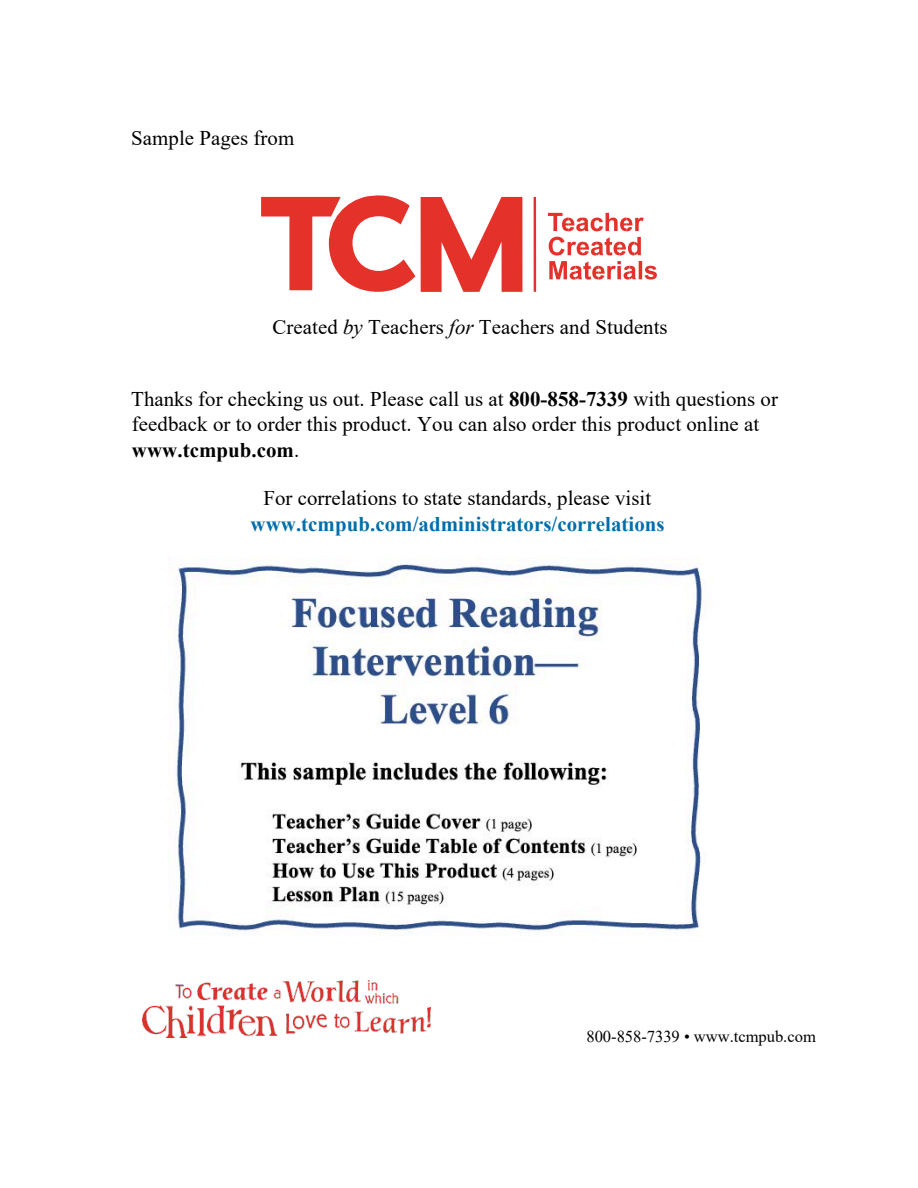
<style>
.page{position:relative;width:918px;height:1188px;background:#fff}
.page>*{position:absolute;margin:0;border:0;box-sizing:border-box;transform-origin:0 0}
.t1{font:20.85px/25.8px "Times New Roman";color:#000}
.t2{font:700 20.85px "Times New Roman";color:#006eab}
.t3{font:16.5px "Times New Roman";color:#000}
.s1{font-style:italic}
.s2{font-weight:700}
</style>
<div class="page">
<svg style="left:261px;top:195px;width:154px;height:97px"></svg>
<svg style="left:421px;top:197px;width:101px;height:95px"></svg>
<svg style="left:548px;top:213px;width:96px;height:18px"></svg>
<svg style="left:549px;top:237px;width:108px;height:43px"></svg>
<hr style="left:534px;top:197px;width:2px;height:95px;background:#e4322b">
<img style="left:143px;top:980px;width:287px;height:57px">
<img style="left:168px;top:558px;width:536px;height:375px">
<p class="t1" style="left:131px;top:126px;width:165px">Sample Pages from</p>
<p class="t1" style="left:273px;top:314px;width:397px">Created <span class="s1">by</span> Teachers <span class="s1">for</span> Teachers and Students</p>
<p class="t1" style="left:131px;top:386px;width:648px">Thanks for checking us out. Please call us at <span class="s2">800-858-7339</span> with questions or feedback or to order this product. You can also order this product online at <span class="s2">www.tcmpub.com</span>.</p>
<p class="t1" style="left:263px;top:485px;width:389px">For correlations to state standards, please visit</p>
<p class="t2" style="left:251px;top:512px;width:416px">www.tcmpub.com/administrators/correlations</p>
<p class="t3" style="left:586px;top:1027px;width:231px">800-858-7339 • www.tcmpub.com</p>
</div>
